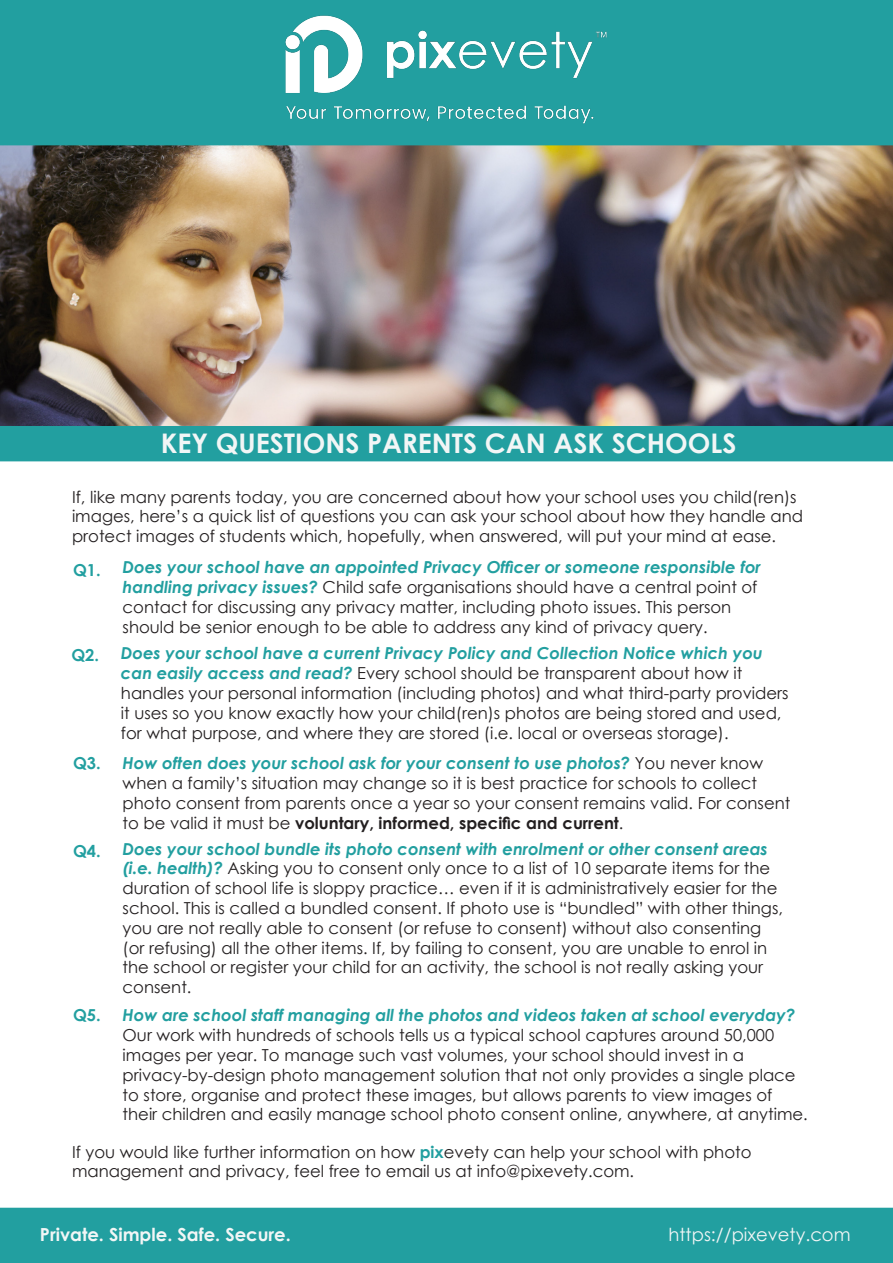
<style>
.page{position:relative;width:893px;height:1263px;background:#fff}
.page>*{position:absolute;margin:0;border:0;box-sizing:border-box;transform-origin:0 0}
.t1{font:700 27px "Century Gothic";color:#f2f6f6}
.t2{font:700 18px "Century Gothic";color:#f2f6f6}
.t3{font:18px "Century Gothic";color:#f2f6f6}
.t4{font:16.5px/19.8px "Century Gothic";color:#231f20}
.t5{font:italic 700 16.5px "Century Gothic";color:#229fa0}
.t6{font:700 16.5px "Century Gothic";color:#229fa0}
.s1{font-weight:700;font-style:italic;color:#229fa0}
.s2{font-weight:700}
.s3{font-weight:700;color:#229fa0}
</style>
<div class="page">
<div style="left:0;top:425px;width:893px;height:36px;background:#229fa0"></div>
<img style="left:0;top:145px;width:893px;height:280px">
<div style="left:0;top:0;width:893px;height:145px;background:#229fa0"></div>
<img style="left:270px;top:0;width:351px;height:142px">
<div style="left:0;top:1208px;width:893px;height:55px;background:#229fa0"></div>
<p class="t1" style="left:161px;top:423px;width:577px">KEY QUESTIONS PARENTS CAN ASK SCHOOLS</p>
<p class="t4" style="left:72px;top:486px;width:726px">If, like many parents today, you are concerned about how your school uses you child(ren)s</p>
<p class="t4" style="left:72px;top:506px;width:733px">images, here’s a quick list of questions you can ask your school about how they handle and</p>
<p class="t4" style="left:72px;top:526px;width:706px">protect images of students which, hopefully, when answered, will put your mind at ease.</p>
<p class="t6" style="left:73px;top:557px;width:29px">Q1.</p>
<p class="t5" style="left:123px;top:555px;width:640px">Does your school have an appointed Privacy Officer or someone responsible for</p>
<p class="t4" style="left:123px;top:577px;width:636px"><span class="s1">handling privacy issues?</span> Child safe organisations should have a central point of</p>
<p class="t4" style="left:123px;top:597px;width:610px">contact for discussing any privacy matter, including photo issues. This person</p>
<p class="t4" style="left:123px;top:617px;width:587px">should be senior enough to be able to address any kind of privacy query.</p>
<p class="t6" style="left:71px;top:642px;width:29px">Q2.</p>
<p class="t5" style="left:121px;top:641px;width:643px">Does your school have a current Privacy Policy and Collection Notice which you</p>
<p class="t4" style="left:121px;top:663px;width:623px"><span class="s1">can easily access and read?</span> Every school should be transparent about how it</p>
<p class="t4" style="left:121px;top:683px;width:669px">handles your personal information (including photos) and what third-party providers it uses so you know exactly how your child(ren)s photos are being stored and used, for what purpose, and where they are stored (i.e. local or overseas storage).</p>
<p class="t6" style="left:73px;top:751px;width:29px">Q3.</p>
<p class="t4" style="left:123px;top:753px;width:642px"><span class="s1">How often does your school ask for your consent to use photos?</span> You never know when a family’s situation may change so it is best practice for schools to collect</p>
<p class="t4" style="left:123px;top:793px;width:669px">photo consent from parents once a year so your consent remains valid. For consent to be valid it must be <span class="s2">voluntary, informed, specific and current</span>.</p>
<p class="t6" style="left:73px;top:838px;width:29px">Q4.</p>
<p class="t5" style="left:123px;top:836px;width:647px">Does your school bundle its photo consent with enrolment or other consent areas</p>
<p class="t4" style="left:123px;top:858px;width:662px"><span class="s1">(i.e. health)?</span> Asking you to consent only once to a list of 10 separate items for the duration of school life is sloppy practice… even if it is administratively easier for the school. This is called a bundled consent. If photo use is “bundled” with other things, you are not really able to consent (or refuse to consent) without also consenting</p>
<p class="t4" style="left:123px;top:937px;width:646px">(or refusing) all the other items. If, by failing to consent, you are unable to enrol in</p>
<p class="t4" style="left:123px;top:957px;width:642px">the school or register your child for an activity, the school is not really asking your</p>
<p class="t4" style="left:123px;top:977px;width:70px">consent.</p>
<p class="t6" style="left:73px;top:1003px;width:29px">Q5.</p>
<p class="t5" style="left:123px;top:1003px;width:674px">How are school staff managing all the photos and videos taken at school everyday?</p>
<p class="t4" style="left:123px;top:1025px;width:653px">Our work with hundreds of schools tells us a typical school captures around 50,000</p>
<p class="t4" style="left:123px;top:1045px;width:623px">images per year. To manage such vast volumes, your school should invest in a</p>
<p class="t4" style="left:123px;top:1065px;width:675px">privacy-by-design photo management solution that not only provides a single place</p>
<p class="t4" style="left:123px;top:1084px;width:651px">to store, organise and protect these images, but allows parents to view images of</p>
<p class="t4" style="left:123px;top:1104px;width:687px">their children and easily manage school photo consent online, anywhere, at anytime.</p>
<p class="t4" style="left:72px;top:1141px;width:681px">If you would like further information on how <span class="s3">pix</span>evety can help your school with photo</p>
<p class="t4" style="left:72px;top:1161px;width:564px">management and privacy, feel free to email us at info@pixevety.com.</p>
<p class="t2" style="left:40px;top:1221px;width:252px">Private. Simple. Safe. Secure.</p>
<p class="t3" style="left:668px;top:1222px;width:184px">https://pixevety.com</p>
</div>
